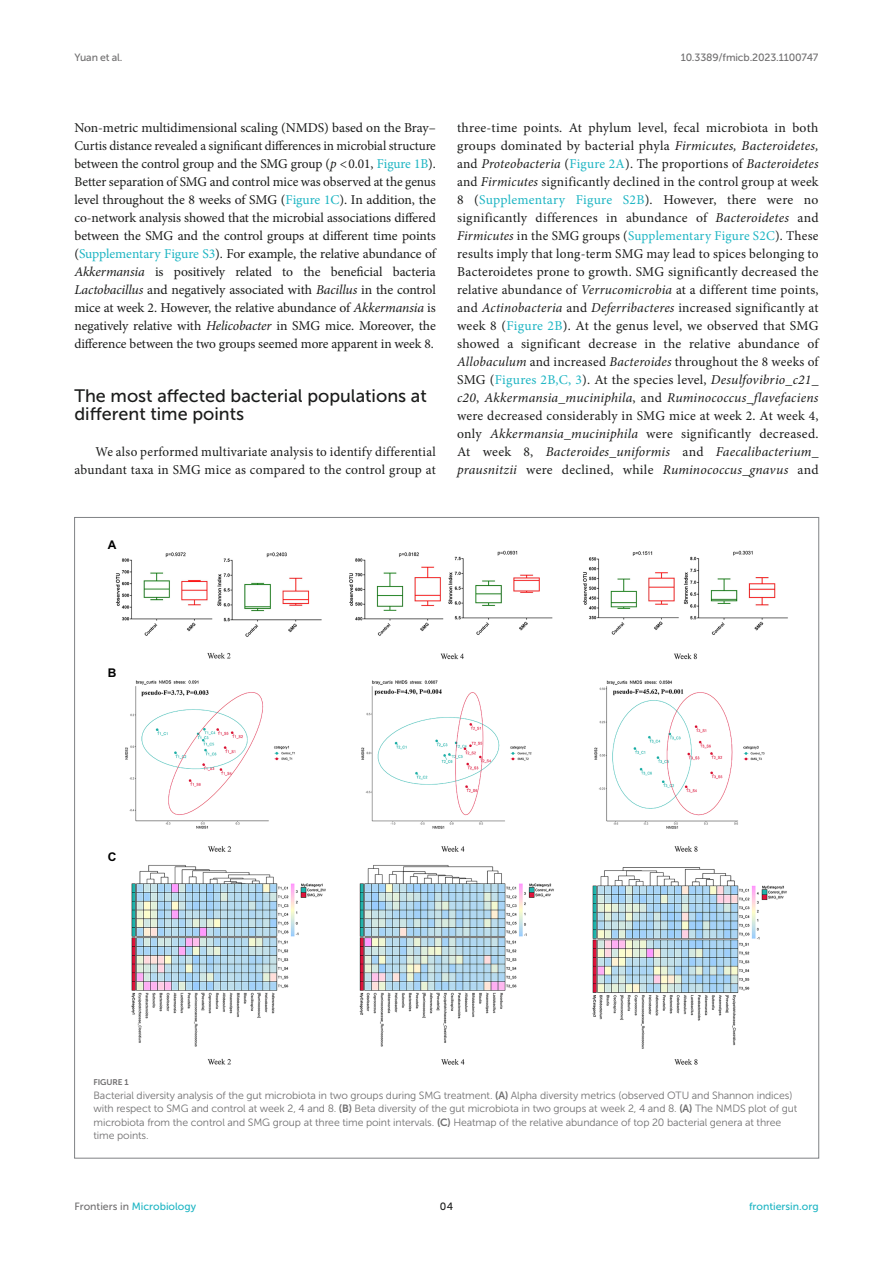
<style>
.page{position:relative;width:893px;height:1263px;background:#fff}
.page>*{position:absolute;margin:0;border:0;box-sizing:border-box;transform-origin:0 0}
.HEAD_2{font:18px/18px "Museo Sans 500";color:#1b1c1b}
.TEXT_FLUSH{font:13.5px/18px "Minion Pro";letter-spacing:.015em;color:#1b1c1b;text-align:justify}
.t1{font:700 12px "Arial";color:#000}
.FIG_LEG{font:10.5px/13.5px "Museo Sans 300";letter-spacing:-.01em;color:#706f70}
.t2{font:10.5px "Museo Sans 500";color:#1db5c3}
.t3{font:10.5px "Museo Sans 500";letter-spacing:-.015em;color:#706f70}
.t4{font:10.5px "Museo Sans 500";color:#1b1c1b}
.FIG_HD{font:8.25px "Museo Sans 700";letter-spacing:-.01em;color:#706f70}
.s1{font-style:italic}
.s2{color:#1db5c3}
.s3{font-family:"Museo Sans 700"}
.s4{color:#706f70}
</style>
<div class="page">
<img style="left:115px;top:550px;width:673px;height:515px">
<p class="t3" style="left:74px;top:51px;width:50px">Yuan et al.</p>
<p class="t3" style="left:681px;top:51px;width:139px">10.3389/fmicb.2023.1100747</p>
<p class="TEXT_FLUSH" style="left:74px;top:119px;width:363px">Non-metric multidimensional scaling (NMDS) based on the Bray– Curtis distance revealed a significant differences in microbial structure between the control group and the SMG group (<span class="s1">p</span> &lt;0.01, <span class="s2">Figure 1B</span>).<br>Better separation of SMG and control mice was observed at the genus level throughout the 8 weeks of SMG (<span class="s2">Figure 1C</span>). In addition, the co-network analysis showed that the microbial associations differed between the SMG and the control groups at different time points (<span class="s2">Supplementary Figure S3</span>). For example, the relative abundance of <span class="s1">Akkermansia</span> is positively related to the beneficial bacteria <span class="s1">Lactobacillus</span> and negatively associated with <span class="s1">Bacillus</span> in the control mice at week 2. However, the relative abundance of <span class="s1">Akkermansia</span> is negatively relative with <span class="s1">Helicobacter</span> in SMG mice. Moreover, the difference between the two groups seemed more apparent in week 8.</p>
<p class="HEAD_2" style="left:74px;top:387px;width:354px">The most affected bacterial populations at different time points</p>
<p class="TEXT_FLUSH" style="left:74px;top:443px;width:363px;text-align:right">We also performed multivariate analysis to identify differential abundant taxa in SMG mice as compared to the control group at</p>
<p class="TEXT_FLUSH" style="left:457px;top:119px;width:363px">three-time points. At phylum level, fecal microbiota in both groups dominated by bacterial phyla <span class="s1">Firmicutes, Bacteroidetes, </span>and <span class="s1">Proteobacteria</span> (<span class="s2">Figure 2A</span>). The proportions of <span class="s1">Bacteroidetes </span>and <span class="s1">Firmicutes</span> significantly declined in the control group at week 8 (<span class="s2">Supplementary Figure S2B</span>). However, there were no significantly differences in abundance of <span class="s1">Bacteroidetes</span> and <span class="s1">Firmicutes</span> in the SMG groups (<span class="s2">Supplementary Figure S2C</span>). These results imply that long-term SMG may lead to spices belonging to Bacteroidetes prone to growth. SMG significantly decreased the relative abundance of <span class="s1">Verrucomicrobia</span> at a different time points, and <span class="s1">Actinobacteria</span> and <span class="s1">Deferribacteres</span> increased significantly at week 8 (<span class="s2">Figure 2B</span>). At the genus level, we observed that SMG showed a significant decrease in the relative abundance of <span class="s1">Allobaculum</span> and increased <span class="s1">Bacteroides</span> throughout the 8 weeks of SMG (<span class="s2">Figures 2B,C, 3</span>). At the species level, <span class="s1">Desulfovibrio_c21_ c20</span>, <span class="s1">Akkermansia_muciniphila</span>, and <span class="s1">Ruminococcus_flavefaciens </span>were decreased considerably in SMG mice at week 2. At week 4, only <span class="s1">Akkermansia_muciniphila</span> were significantly decreased.<br>At week 8, <span class="s1">Bacteroides_uniformis</span> and <span class="s1">Faecalibacterium_ prausnitzii</span> were declined, while <span class="s1">Ruminococcus_gnavus</span> and</p>
<p class="t1" style="left:108px;top:536px;width:10px">A</p>
<p class="t1" style="left:108px;top:665px;width:10px">B</p>
<p class="t1" style="left:108px;top:848px;width:10px">C</p>
<p class="FIG_HD" style="left:94px;top:1078px;width:37px">FIGURE 1</p>
<p class="FIG_LEG" style="left:94px;top:1088px;width:705px">Bacterial diversity analysis of the gut microbiota in two groups during SMG treatment. <span class="s3">(A)</span> Alpha diversity metrics (observed OTU and Shannon indices) with respect to SMG and control at week 2, 4 and 8. <span class="s3">(B)</span> Beta diversity of the gut microbiota in two groups at week 2, 4 and 8. <span class="s3">(A)</span> The NMDS plot of gut microbiota from the control and SMG group at three time point intervals. <span class="s3">(C)</span> Heatmap of the relative abundance of top 20 bacterial genera at three time points.</p>
<p class="t2" style="left:74px;top:1200px;width:123px"><span class="s4">Frontiers in</span> Microbiology</p>
<p class="t4" style="left:440px;top:1200px;width:15px">04</p>
<p class="t2" style="left:749px;top:1200px;width:71px">frontiersin.org</p>
</div>
